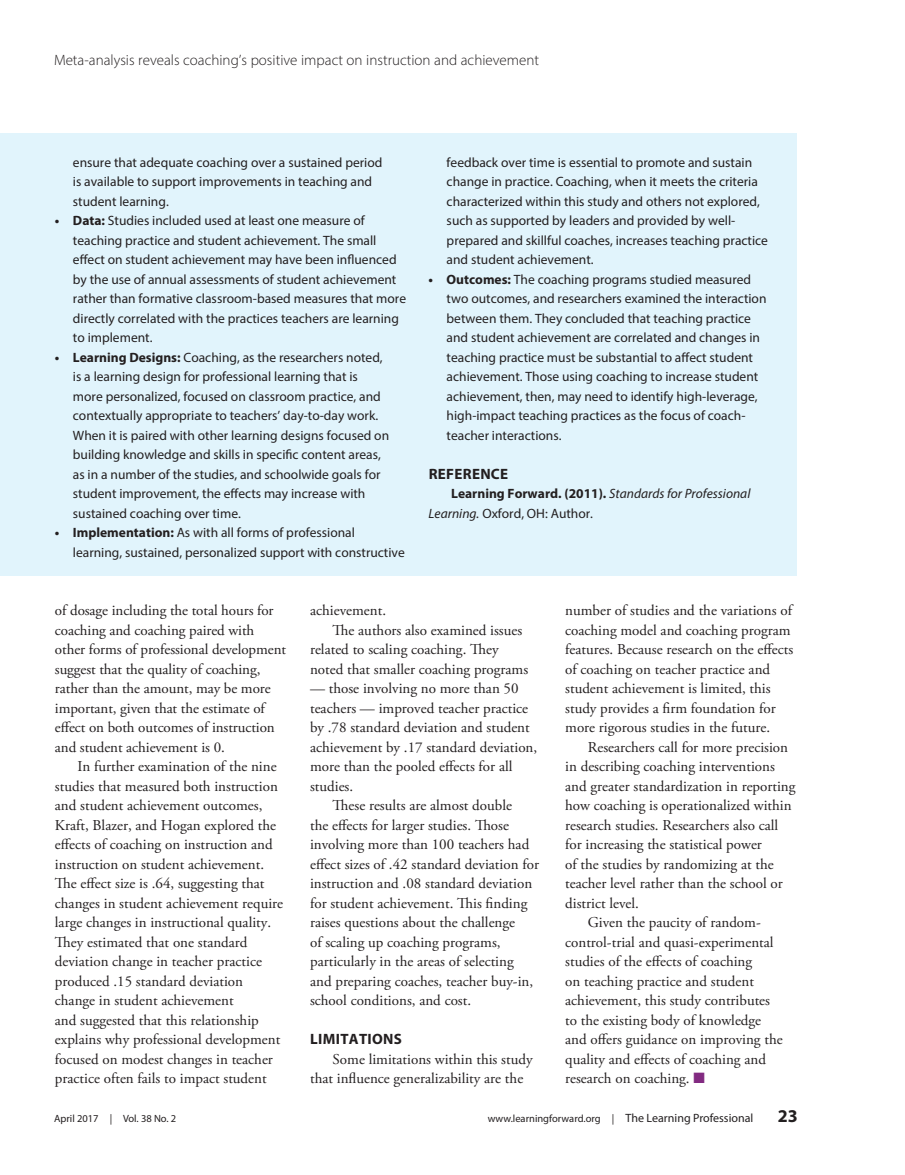
<style>
.page{position:relative;width:905px;height:1175px;background:#fff}
.page>*{position:absolute;margin:0;border:0;box-sizing:border-box;transform-origin:0 0}
.t1{font:700 18px "Myriad Pro";color:#231f20}
.body{font:15px/19.5px "Adobe Garamond Pro";color:#231f20}
.box{font:300 15px "Myriad Pro";color:#231f20}
.subhead{font:700 15px "Myriad Pro";letter-spacing:.02em;color:#231f20}
.t2{font:13.5px/19.5px "Myriad Pro";color:#231f20}
.body-2{font:italic 13.5px/19.5px "Myriad Pro";color:#231f20}
.t3{font:10.5px "Myriad Pro";color:#231f20}
.s1{font-weight:700}
.s2{font-weight:700;font-style:normal}
.s3{font-style:normal}
.s4{color:#822a81}
.s5{font-size:12px}
</style>
<div class="page">
<div style="left:0;top:133px;width:796px;height:443px;background:#e1f4fc"></div>
<p class="box" style="left:54px;top:51px;width:486px">Meta-analysis reveals coaching’s positive impact on instruction and achievement</p>
<p class="t2" style="left:73px;top:152px;width:311px">ensure that adequate coaching over a sustained period is available to support improvements in teaching and student learning.</p>
<p class="t2" style="left:73px;top:211px;width:334px;text-indent:-18px"><span class="s1">• Data:</span> Studies included used at least one measure of teaching practice and student achievement. The small effect on student achievement may have been influenced by the use of annual assessments of student achievement rather than formative classroom-based measures that more directly correlated with the practices teachers are learning to implement.</p>
<p class="t2" style="left:73px;top:347px;width:318px;text-indent:-18px"><span class="s1">• Learning Designs:</span> Coaching, as the researchers noted, is a learning design for professional learning that is more personalized, focused on classroom practice, and contextually appropriate to teachers’ day-to-day work.<br>When it is paired with other learning designs focused on building knowledge and skills in specific content areas, as in a number of the studies, and schoolwide goals for student improvement, the effects may increase with sustained coaching over time.</p>
<p class="t2" style="left:73px;top:523px;width:333px;text-indent:-18px"><span class="s1">• Implementation:</span> As with all forms of professional learning, sustained, personalized support with constructive</p>
<p class="t2" style="left:446px;top:152px;width:323px">feedback over time is essential to promote and sustain change in practice. Coaching, when it meets the criteria characterized within this study and others not explored, such as supported by leaders and provided by well&shy;prepared and skillful coaches, increases teaching practice and student achievement.</p>
<p class="t2" style="left:446px;top:269px;width:321px;text-indent:-18px"><span class="s1">• Outcomes:</span> The coaching programs studied measured two outcomes, and researchers examined the interaction between them. They concluded that teaching practice and student achievement are correlated and changes in teaching practice must be substantial to affect student achievement. Those using coaching to increase student achievement, then, may need to identify high-leverage, high-impact teaching practices as the focus of coach&shy;teacher interactions.</p>
<p class="subhead" style="left:429px;top:464px;width:81px">REFERENCE</p>
<p class="body-2" style="left:428px;top:484px;width:323px;text-indent:23px"><span class="s2">Learning Forward. (2011).</span> Standards for Professional<br>Learning. <span class="s3">Oxford, OH: Author.</span></p>
<p class="body" style="left:55px;top:601px;width:233px">of dosage including the total hours for coaching and coaching paired with other forms of professional development suggest that the quality of coaching, rather than the amount, may be more important, given that the estimate of effect on both outcomes of instruction and student achievement is 0.</p>
<p class="body" style="left:55px;top:757px;width:230px;text-indent:22px">In further examination of the nine studies that measured both instruction and student achievement outcomes, Kraft, Blazer, and Hogan explored the effects of coaching on instruction and instruction on student achievement.<br>The effect size is .64, suggesting that changes in student achievement require large changes in instructional quality.<br>They estimated that one standard deviation change in teacher practice produced .15 standard deviation change in student achievement<br>and suggested that this relationship explains why professional development focused on modest changes in teacher practice often fails to impact student</p>
<p class="body" style="left:310px;top:601px;width:77px">achievement.</p>
<p class="body" style="left:310px;top:621px;width:220px;text-indent:22px">The authors also examined issues related to scaling coaching. They noted that smaller coaching programs</p>
<p class="body" style="left:310px;top:679px;width:229px">— those involving no more than 50 teachers — improved teacher practice by .78 standard deviation and student achievement by .17 standard deviation, more than the pooled effects for all studies.</p>
<p class="body" style="left:310px;top:796px;width:230px;text-indent:22px">These results are almost double<br>the effects for larger studies. Those involving more than 100 teachers had effect sizes of .42 standard deviation for instruction and .08 standard deviation for student achievement. This finding raises questions about the challenge<br>of scaling up coaching programs, particularly in the areas of selecting and preparing coaches, teacher buy-in, school conditions, and cost.</p>
<p class="subhead" style="left:310px;top:1029px;width:93px">LIMITATIONS</p>
<p class="body" style="left:310px;top:1050px;width:224px;text-indent:22px">Some limitations within this study that influence generalizability are the</p>
<p class="body" style="left:565px;top:601px;width:230px">number of studies and the variations of coaching model and coaching program features. Because research on the effects of coaching on teacher practice and student achievement is limited, this study provides a firm foundation for more rigorous studies in the future.</p>
<p class="body" style="left:565px;top:738px;width:232px;text-indent:22px">Researchers call for more precision in describing coaching interventions and greater standardization in reporting how coaching is operationalized within research studies. Researchers also call for increasing the statistical power<br>of the studies by randomizing at the teacher level rather than the school or district level.</p>
<p class="body" style="left:565px;top:913px;width:219px;text-indent:22px">Given the paucity of random&shy;control-trial and quasi-experimental studies of the effects of coaching<br>on teaching practice and student achievement, this study contributes to the existing body of knowledge and offers guidance on improving the quality and effects of coaching and research on coaching. <span class="s4">■</span></p>
<p class="t3" style="left:54px;top:1112px;width:124px">April 2017 | Vol. 38 No. 2</p>
<p class="t3" style="left:487px;top:1112px;width:267px">www.learningforward.org | <span class="s5">The Learning Professional</span></p>
<p class="t1" style="left:777px;top:1104px;width:21px">23</p>
</div>
